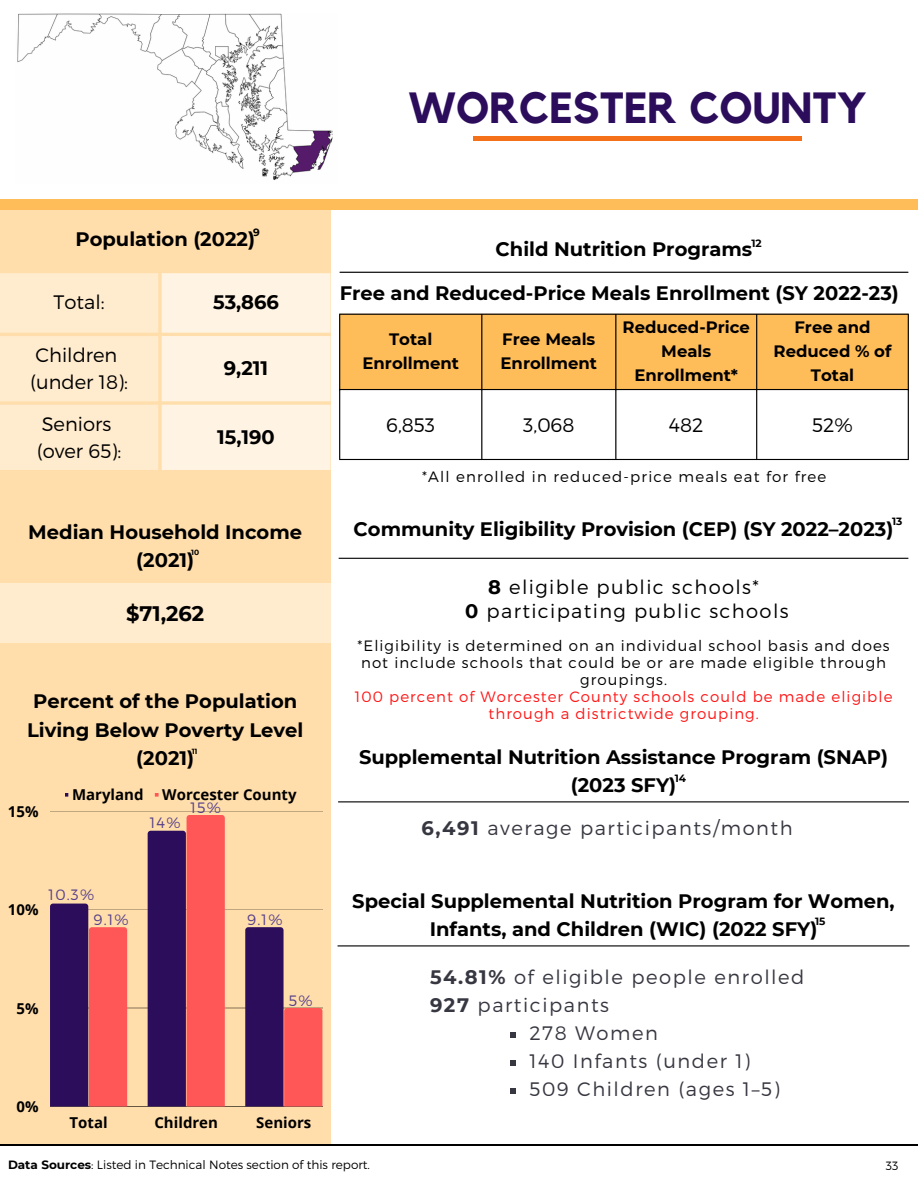
<style>
.page{position:relative;width:918px;height:1188px;background:#fff}
.page>*{position:absolute;margin:0;border:0;box-sizing:border-box;transform-origin:0 0}
.t1{font:700 43.5px "Kollektif";color:#2b0d5c}
.t2{font:700 21px "Montserrat";color:#000}
.t3{font:700 19.5px/28.2px "Montserrat";color:#000;text-align:center}
.t4{font:300 19.5px "Montserrat";letter-spacing:.08em;color:#373741}
.t5{font:300 19.5px "Montserrat";letter-spacing:.07em;color:#000}
.t6{font:300 19.5px "Montserrat";color:#000}
.t7{font:700 16.5px/24px "Montserrat";color:#000;text-align:center}
.t8{font:300 15px/17px "Montserrat";letter-spacing:.07em;color:#000;text-align:center}
.t9{font:300 15px/17px "Montserrat";letter-spacing:.07em;color:#ff1616;text-align:center}
.t10{font:700 15px "Open Sans";color:#000}
.t11{font:300 15px "Montserrat";color:#553f89}
.t12{font:300 12px "Montserrat";color:#000}
.t13{font:700 10.5px "Montserrat";color:#000}
.t14{font:700 7.5px "Montserrat";color:#000}
.s1{font-weight:700}
</style>
<div class="page">
<div style="left:0;top:200px;width:918px;height:10px;background:#ffbd59"></div>
<div style="left:0;top:210px;width:331px;height:934px;background:#ffdeab"></div>
<div style="left:473px;top:136px;width:329px;height:5px;background:#f47019"></div>
<svg style="left:0;top:273px;width:330px;height:197px;background:#ffeed6"></svg>
<hr style="left:0;top:1144px;width:918px;height:1px;background:#000">
<div style="left:0;top:584px;width:330px;height:59px;background:#ffebcd"></div>
<svg style="left:65px;top:793px;width:3px;height:4px"></svg>
<svg style="left:155px;top:793px;width:4px;height:4px"></svg>
<hr style="left:50px;top:811px;width:272px;height:1px;background:#000">
<hr style="left:50px;top:909px;width:272px;height:1px;background:#000">
<hr style="left:50px;top:1008px;width:272px;height:1px;background:#000">
<hr style="left:50px;top:1106px;width:272px;height:1px;background:#000">
<svg style="left:50px;top:904px;width:77px;height:202px;background:#953a5e"></svg>
<svg style="left:148px;top:815px;width:77px;height:291px;background:#9c395c"></svg>
<svg style="left:245px;top:927px;width:77px;height:179px"></svg>
<img style="left:17px;top:14px;width:316px;height:166px">
<hr style="left:339px;top:558px;width:569px;height:1px;background:#000">
<hr style="left:338px;top:801px;width:571px;height:1px;background:#000">
<hr style="left:338px;top:945px;width:572px;height:1px;background:#000">
<svg style="left:510px;top:1032px;width:6px;height:6px"></svg>
<svg style="left:510px;top:1060px;width:6px;height:6px"></svg>
<svg style="left:510px;top:1089px;width:6px;height:5px"></svg>
<div style="left:340px;top:315px;width:568px;height:74px;background:#ffbd59"></div>
<hr style="left:339px;top:315px;width:1px;height:144px;background:#000">
<hr style="left:481px;top:315px;width:1px;height:144px;background:#000">
<hr style="left:615px;top:315px;width:1px;height:144px;background:#000">
<hr style="left:756px;top:315px;width:1px;height:144px;background:#000">
<hr style="left:908px;top:315px;width:1px;height:144px;background:#000">
<hr style="left:340px;top:272px;width:568px;height:1px;background:#000">
<hr style="left:339px;top:314px;width:570px;height:1px;background:#000">
<hr style="left:339px;top:389px;width:570px;height:1px;background:#000">
<hr style="left:339px;top:459px;width:570px;height:1px;background:#000">
<p class="t1" style="left:408px;top:88px;width:460px">WORCESTER COUNTY</p>
<p class="t13" style="left:253px;top:225px;width:8px">9</p>
<p class="t3" style="left:75px;top:225px;width:181px">Population (2022)</p>
<p class="t5" style="left:54px;top:290px;width:53px">Total:</p>
<p class="t3" style="left:213px;top:288px;width:67px">53,866</p>
<p class="t6" style="left:36px;top:342px;width:83px">Children</p>
<p class="t5" style="left:30px;top:369px;width:99px">(under 18):</p>
<p class="t3" style="left:224px;top:354px;width:46px">9,211</p>
<p class="t6" style="left:42px;top:411px;width:71px">Seniors</p>
<p class="t5" style="left:37px;top:438px;width:86px">(over 65):</p>
<p class="t3" style="left:217px;top:423px;width:59px">15,190</p>
<p class="t3" style="left:28px;top:517px;width:275px">Median Household Income (2021)</p>
<p class="t2" style="left:126px;top:600px;width:80px">$71,262</p>
<p class="t14" style="left:191px;top:548px;width:10px">10</p>
<p class="t3" style="left:27px;top:687px;width:278px">Percent of the Population<br>Living Below Poverty Level (2021)</p>
<p class="t14" style="left:192px;top:747px;width:7px">11</p>
<p class="t10" style="left:8px;top:801px;width:32px">15%</p>
<p class="t10" style="left:72px;top:784px;width:73px">Maryland</p>
<p class="t10" style="left:162px;top:784px;width:136px">Worcester County</p>
<p class="t11" style="left:190px;top:798px;width:32px">15%</p>
<p class="t11" style="left:150px;top:812px;width:32px">14%</p>
<p class="t10" style="left:8px;top:899px;width:32px">10%</p>
<p class="t11" style="left:49px;top:885px;width:47px">10.3%</p>
<p class="t11" style="left:93px;top:910px;width:37px">9.1%</p>
<p class="t11" style="left:247px;top:910px;width:37px">9.1%</p>
<p class="t10" style="left:17px;top:997px;width:24px">5%</p>
<p class="t11" style="left:289px;top:991px;width:25px">5%</p>
<p class="t10" style="left:17px;top:1096px;width:24px">0%</p>
<p class="t10" style="left:70px;top:1112px;width:40px">Total</p>
<p class="t10" style="left:154px;top:1112px;width:65px">Children</p>
<p class="t10" style="left:256px;top:1112px;width:57px">Seniors</p>
<p class="t13" style="left:752px;top:237px;width:12px">12</p>
<p class="t3" style="left:496px;top:235px;width:258px">Child Nutrition Programs</p>
<p class="t3" style="left:340px;top:279px;width:561px">Free and Reduced-Price Meals Enrollment (SY 2022-23)</p>
<p class="t7" style="left:362px;top:327px;width:98px">Total<br>Enrollment</p>
<p class="t7" style="left:501px;top:327px;width:98px;text-align:left">Free Meals<br>Enrollment</p>
<p class="t7" style="left:623px;top:315px;width:129px">Reduced-Price<br>Meals<br>Enrollment*</p>
<p class="t7" style="left:774px;top:315px;width:119px">Free and<br>Reduced % of<br>Total</p>
<p class="t5" style="left:386px;top:412px;width:50px">6,853</p>
<p class="t5" style="left:523px;top:412px;width:53px">3,068</p>
<p class="t5" style="left:669px;top:412px;width:36px">482</p>
<p class="t5" style="left:812px;top:412px;width:42px">52%</p>
<p class="t8" style="left:422px;top:467px;width:406px">*All enrolled in reduced-price meals eat for free</p>
<p class="t13" style="left:892px;top:514px;width:12px">13</p>
<p class="t3" style="left:354px;top:514px;width:541px">Community Eligibility Provision (CEP) (SY 2022–2023)</p>
<p class="t5" style="left:488px;top:574px;width:272px"><span class="s1">8</span> eligible public schools*</p>
<p class="t5" style="left:465px;top:598px;width:325px"><span class="s1">0</span> participating public schools</p>
<p class="t8" style="left:358px;top:636px;width:534px">*Eligibility is determined on an individual school basis and does not include schools that could be or are made eligible through groupings.</p>
<p class="t9" style="left:355px;top:687px;width:539px">100 percent of Worcester County schools could be made eligible through a districtwide grouping.</p>
<p class="t3" style="left:359px;top:743px;width:530px">Supplemental Nutrition Assistance Program (SNAP) (2023 SFY)</p>
<p class="t13" style="left:675px;top:771px;width:13px">14</p>
<p class="t4" style="left:422px;top:816px;width:373px"><span class="s1">6,491</span> average participants/month</p>
<p class="t3" style="left:352px;top:887px;width:544px">Special Supplemental Nutrition Program for Women,<br>Infants, and Children (WIC) (2022 SFY)</p>
<p class="t13" style="left:815px;top:915px;width:12px">15</p>
<p class="t4" style="left:430px;top:964px;width:376px"><span class="s1">54.81%</span> of eligible people enrolled</p>
<p class="t4" style="left:430px;top:992px;width:181px"><span class="s1">927</span> participants</p>
<p class="t4" style="left:529px;top:1021px;width:130px">278 Women</p>
<p class="t4" style="left:529px;top:1049px;width:222px">140 Infants (under 1)</p>
<p class="t4" style="left:529px;top:1077px;width:252px">509 Children (ages 1–5)</p>
<p class="t12" style="left:8px;top:1157px;width:363px"><span class="s1">Data Sources</span>: Listed in Technical Notes section of this report.</p>
<p class="t12" style="left:886px;top:1158px;width:14px">33</p>
</div>
